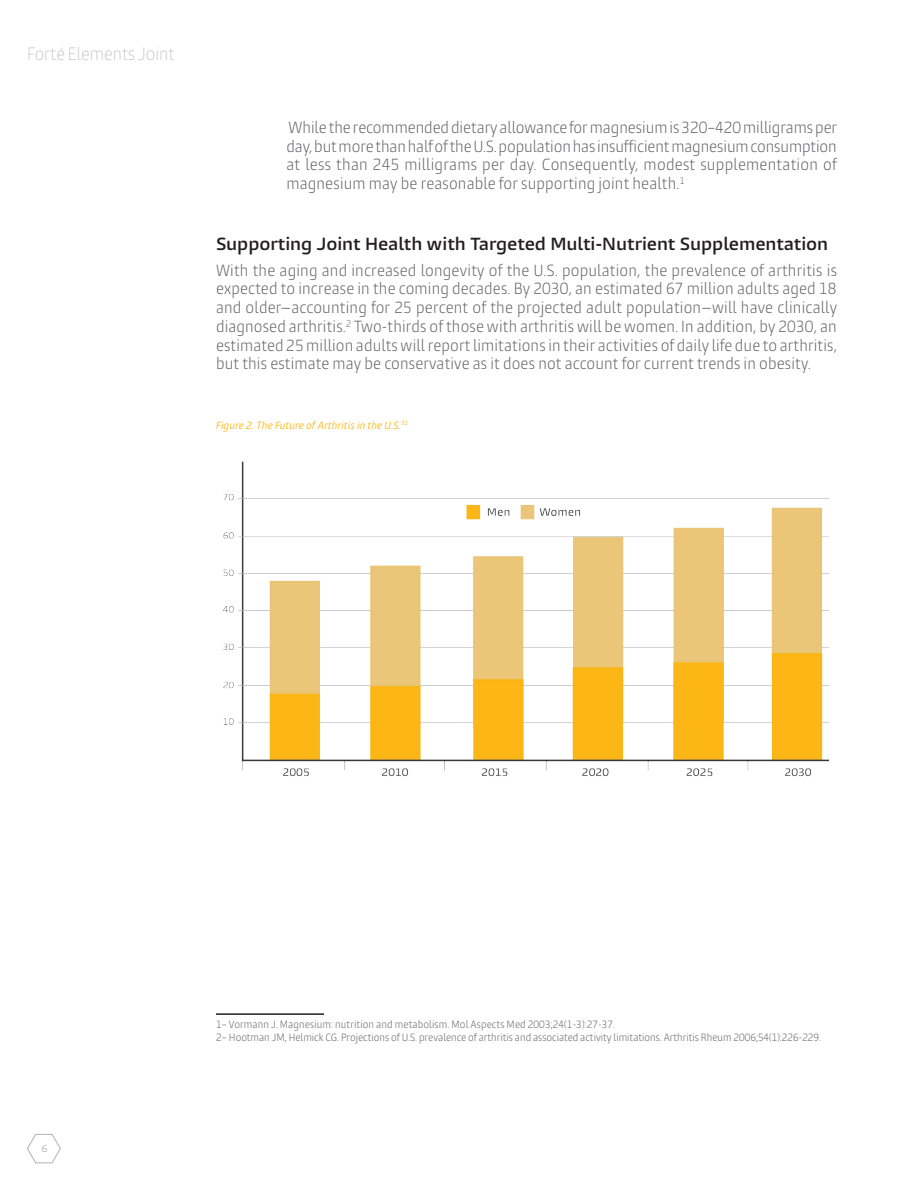
<style>
.page{position:relative;width:918px;height:1188px;background:#fff}
.page>*{position:absolute;margin:0;border:0;box-sizing:border-box;transform-origin:0 0}
.t1{font:100 condensed 16.5px "Burlingame Pro";color:#b2b2b2}
.t2{font:600 16.35px "Burlingame Pro";letter-spacing:-.005em;color:#231f20}
.t3{font:300 condensed 15px/18.8px "Burlingame Pro";letter-spacing:.01em;color:#636366;text-align:justify}
.t4{font:300 condensed 9.75px/13.5px "Burlingame Pro";color:#636366}
.t5{font:italic condensed 9.75px "Burlingame Pro";letter-spacing:.01em;color:#fcb615}
.t6{font:9px "Burlingame Pro";color:#b2b2b2}
</style>
<div class="page">
<svg style="left:27px;top:1134px;width:34px;height:30px"></svg>
<img style="left:223px;top:461px;width:606px;height:316px">
<hr style="left:216px;top:1013px;width:108px;height:2px;background:#231f20">
<p class="t1" style="left:27px;top:43px;width:149px">Forté Elements Joint</p>
<p class="t3" style="left:286px;top:118px;width:552px">While the recommended dietary allowance for magnesium is 320–420 milligrams per day, but more than half of the U.S. population has insufficient magnesium consumption at less than 245 milligrams per day. Consequently, modest supplementation of magnesium may be reasonable for supporting joint health.<sup>1</sup></p>
<p class="t2" style="left:216px;top:234px;width:614px">Supporting Joint Health with Targeted Multi-Nutrient Supplementation</p>
<p class="t3" style="left:216px;top:261px;width:623px">With the aging and increased longevity of the U.S. population, the prevalence of arthritis is expected to increase in the coming decades. By 2030, an estimated 67 million adults aged 18 and older—accounting for 25 percent of the projected adult population—will have clinically diagnosed arthritis.<sup>2</sup> Two-thirds of those with arthritis will be women. In addition, by 2030, an estimated 25 million adults will report limitations in their activities of daily life due to arthritis, but this estimate may be conservative as it does not account for current trends in obesity.</p>
<p class="t5" style="left:216px;top:419px;width:193px">Figure 2. The Future of Arthritis in the U.S.<sup>51</sup></p>
<p class="t6" style="left:42px;top:1143px;width:8px">6</p>
<p class="t4" style="left:216px;top:1017px;width:607px">1– Vormann J. Magnesium: nutrition and metabolism. Mol Aspects Med 2003;24(1-3):27-37.<br>2– Hootman JM, Helmick CG. Projections of U.S. prevalence of arthritis and associated activity limitations. Arthritis Rheum 2006;54(1):226-229.</p>
</div>
